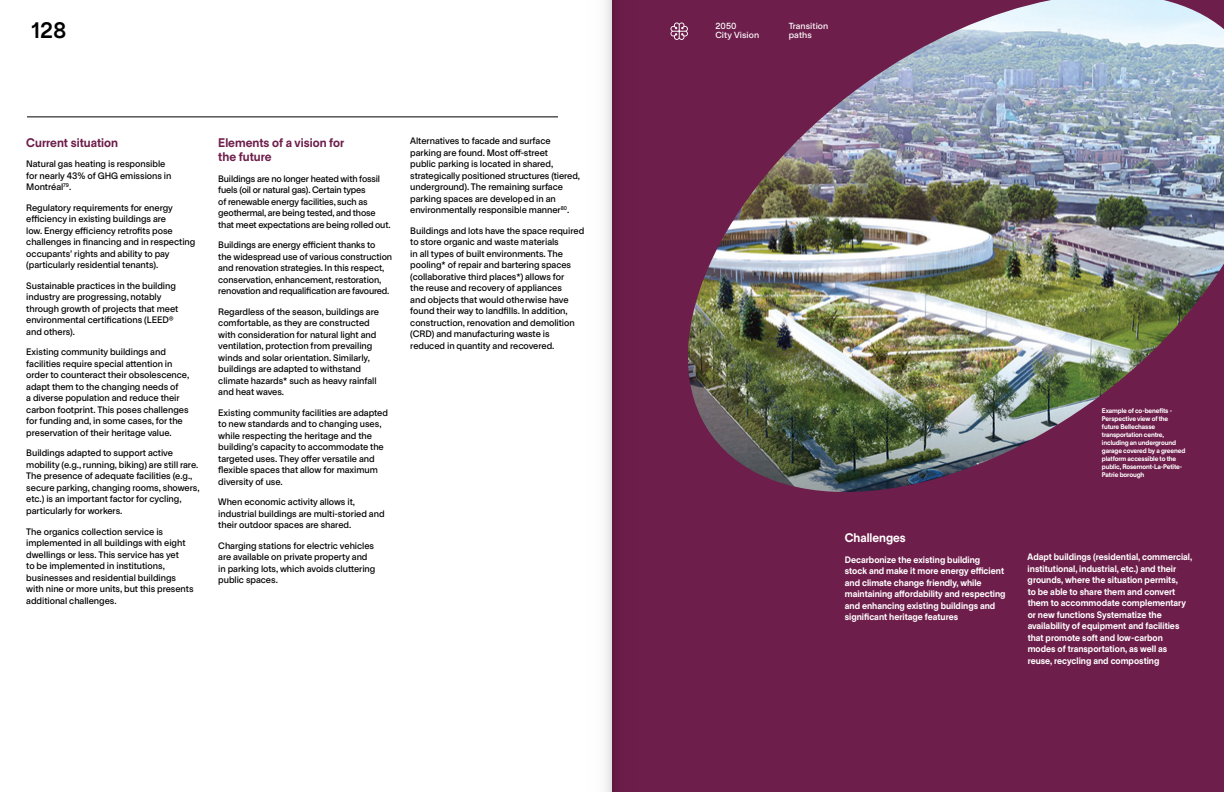
<style>
.page{position:relative;width:1224px;height:792px;background:#fff}
.page>*{position:absolute;margin:0;border:0;box-sizing:border-box;transform-origin:0 0}
.t1{font:600 21.5px "Superpose";color:#000}
.t2{font:700 12px/14.2px "Superpose";color:#6e1e4b;scale:.96 1}
.t3{font:700 12px "Superpose";color:#fff;scale:.95 1}
.t4{font:500 9px/11.5px "Superpose";letter-spacing:-.005em;color:#000}
.t5{font:700 9px/11.5px "Superpose";color:#fff;scale:.95 1}
.t6{font:500 8.5px/9.5px "Superpose";letter-spacing:.01em;color:#fff}
.t7{font:700 6.5px/8px "Superpose";letter-spacing:-.02em;color:#fff}
</style>
<div class="page">
<div style="left:612px;top:0;width:612px;height:792px;background:#6e1e4b"></div>
<hr style="left:27px;top:117px;width:531px;height:1px;background:#000">
<img style="left:703px;top:0;width:521px;height:492px">
<div style="left:521px;top:0;width:91px;height:792px;background:#fff"></div>
<h1 class="t1" style="left:32px;top:15px;width:36px">128</h1>
<p class="t6" style="left:789px;top:30px;width:24px">paths</p>
<p class="t6" style="left:715px;top:21px;width:45px">2050<br>City Vision</p>
<p class="t6" style="left:789px;top:21px;width:41px">Transition</p>
<h2 class="t2" style="left:26px;top:135px;width:97px">Current situation</h2>
<p class="t4" style="left:26px;top:158px;width:147px">Natural gas heating is responsible for nearly 43% of GHG emissions in<br>Montréal<sup>79</sup>.</p>
<p class="t4" style="left:26px;top:202px;width:171px">Regulatory requirements for energy efficiency in existing buildings are<br>low. Energy efficiency retrofits pose challenges in financing and in respecting occupants’ rights and ability to pay (particularly residential tenants).</p>
<p class="t4" style="left:26px;top:280px;width:154px">Sustainable practices in the building industry are progressing, notably through growth of projects that meet environmental certifications (LEED® and others).</p>
<p class="t4" style="left:26px;top:346px;width:164px">Existing community buildings and facilities require special attention in order to counteract their obsolescence, adapt them to the changing needs of<br>a diverse population and reduce their carbon footprint. This poses challenges for funding and, in some cases, for the preservation of their heritage value.</p>
<p class="t4" style="left:26px;top:447px;width:175px">Buildings adapted to support active mobility (e.g., running, biking) are still rare.<br>The presence of adequate facilities (e.g., secure parking, changing rooms, showers, etc.) is an important factor for cycling, particularly for workers.</p>
<p class="t4" style="left:26px;top:525px;width:169px">The organics collection service is implemented in all buildings with eight dwellings or less. This service has yet<br>to be implemented in institutions, businesses and residential buildings with nine or more units, but this presents additional challenges.</p>
<h2 class="t2" style="left:218px;top:135px;width:133px">Elements of a vision for the future</h2>
<p class="t4" style="left:218px;top:172px;width:174px">Buildings are no longer heated with fossil fuels (oil or natural gas). Certain types<br>of renewable energy facilities, such as geothermal, are being tested, and those that meet expectations are being rolled out.</p>
<p class="t4" style="left:218px;top:239px;width:175px">Buildings are energy efficient thanks to<br>the widespread use of various construction and renovation strategies. In this respect, conservation, enhancement, restoration, renovation and requalification are favoured.</p>
<p class="t4" style="left:218px;top:305px;width:162px">Regardless of the season, buildings are comfortable, as they are constructed with consideration for natural light and ventilation, protection from prevailing winds and solar orientation. Similarly, buildings are adapted to withstand climate hazards* such as heavy rainfall and heat waves.</p>
<p class="t4" style="left:218px;top:406px;width:171px">Existing community facilities are adapted to new standards and to changing uses, while respecting the heritage and the building's capacity to accommodate the targeted uses. They offer versatile and flexible spaces that allow for maximum diversity of use.</p>
<p class="t4" style="left:218px;top:496px;width:168px">When economic activity allows it, industrial buildings are multi-storied and their outdoor spaces are shared.</p>
<p class="t4" style="left:218px;top:539px;width:159px">Charging stations for electric vehicles are available on private property and in parking lots, which avoids cluttering public spaces.</p>
<p class="t4" style="left:410px;top:135px;width:171px">Alternatives to facade and surface parking are found. Most off-street<br>public parking is located in shared, strategically positioned structures (tiered, underground). The remaining surface parking spaces are developed in an environmentally responsible manner<sup>80</sup>.</p>
<p class="t4" style="left:410px;top:224px;width:176px">Buildings and lots have the space required to store organic and waste materials<br>in all types of built environments. The pooling* of repair and bartering spaces (collaborative third places*) allows for<br>the reuse and recovery of appliances<br>and objects that would otherwise have found their way to landfills. In addition, construction, renovation and demolition (CRD) and manufacturing waste is reduced in quantity and recovered.</p>
<p class="t7" style="left:1102px;top:406px;width:85px">Example of co-benefits -<br>Perspective view of the future Bellechasse transportation centre, including an underground garage covered by a greened platform accessible to the public, Rosemont-La-Petite-<br>Patrie borough</p>
<h2 class="t3" style="left:845px;top:529px;width:66px">Challenges</h2>
<p class="t5" style="left:845px;top:553px;width:171px">Decarbonize the existing building<br>stock and make it more energy efficient and climate change friendly, while maintaining affordability and respecting and enhancing existing buildings and significant heritage features</p>
<p class="t5" style="left:1028px;top:551px;width:175px">Adapt buildings (residential, commercial, institutional, industrial, etc.) and their grounds, where the situation permits,<br>to be able to share them and convert them to accommodate complementary or new functions Systematize the availability of equipment and facilities that promote soft and low-carbon modes of transportation, as well as reuse, recycling and composting</p>
</div>
